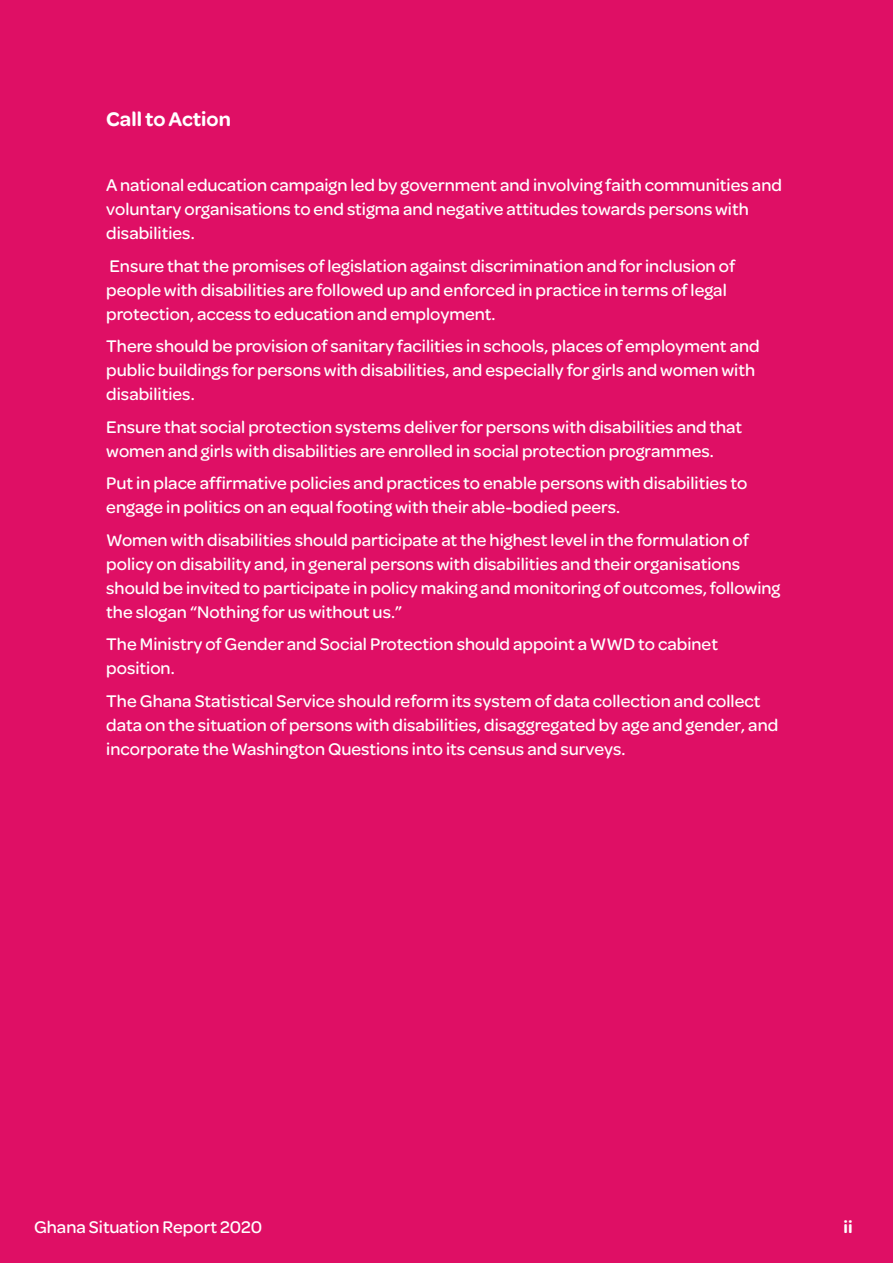
<style>
.page{position:relative;width:893px;height:1263px;background:#df0f65}
.page>*{position:absolute;margin:0;border:0;box-sizing:border-box;transform-origin:0 0}
.t1{font:600 21px "Omnes Test Test";color:#fff}
.t2{font:500 18px/24px "Omnes Test Test";color:#fff}
.t3{font:600 18px "Omnes Test Test";color:#fff}
</style>
<div class="page">
<p class="t1" style="left:106px;top:105px;width:126px">Call to Action</p>
<p class="t2" style="left:106px;top:172px;width:677px">A national education campaign led by government and involving faith communities and voluntary organisations to end stigma and negative attitudes towards persons with disabilities.</p>
<p class="t2" style="left:106px;top:253px;width:630px">Ensure that the promises of legislation against discrimination and for inclusion of people with disabilities are followed up and enforced in practice in terms of legal protection, access to education and employment.</p>
<p class="t2" style="left:106px;top:333px;width:655px">There should be provision of sanitary facilities in schools, places of employment and public buildings for persons with disabilities, and especially for girls and women with disabilities.</p>
<p class="t2" style="left:106px;top:414px;width:637px">Ensure that social protection systems deliver for persons with disabilities and that women and girls with disabilities are enrolled in social protection programmes.</p>
<p class="t2" style="left:106px;top:470px;width:642px">Put in place affirmative policies and practices to enable persons with disabilities to engage in politics on an equal footing with their able-bodied peers.</p>
<p class="t2" style="left:106px;top:527px;width:676px">Women with disabilities should participate at the highest level in the formulation of policy on disability and, in general persons with disabilities and their organisations should be invited to participate in policy making and monitoring of outcomes, following the slogan “Nothing for us without us.”</p>
<p class="t2" style="left:106px;top:631px;width:613px">The Ministry of Gender and Social Protection should appoint a WWD to cabinet position.</p>
<p class="t2" style="left:106px;top:688px;width:673px">The Ghana Statistical Service should reform its system of data collection and collect data on the situation of persons with disabilities, disaggregated by age and gender, and incorporate the Washington Questions into its census and surveys.</p>
<p class="t2" style="left:34px;top:1214px;width:230px">Ghana Situation Report 2020</p>
<p class="t3" style="left:843px;top:1215px;width:11px">ii</p>
</div>
